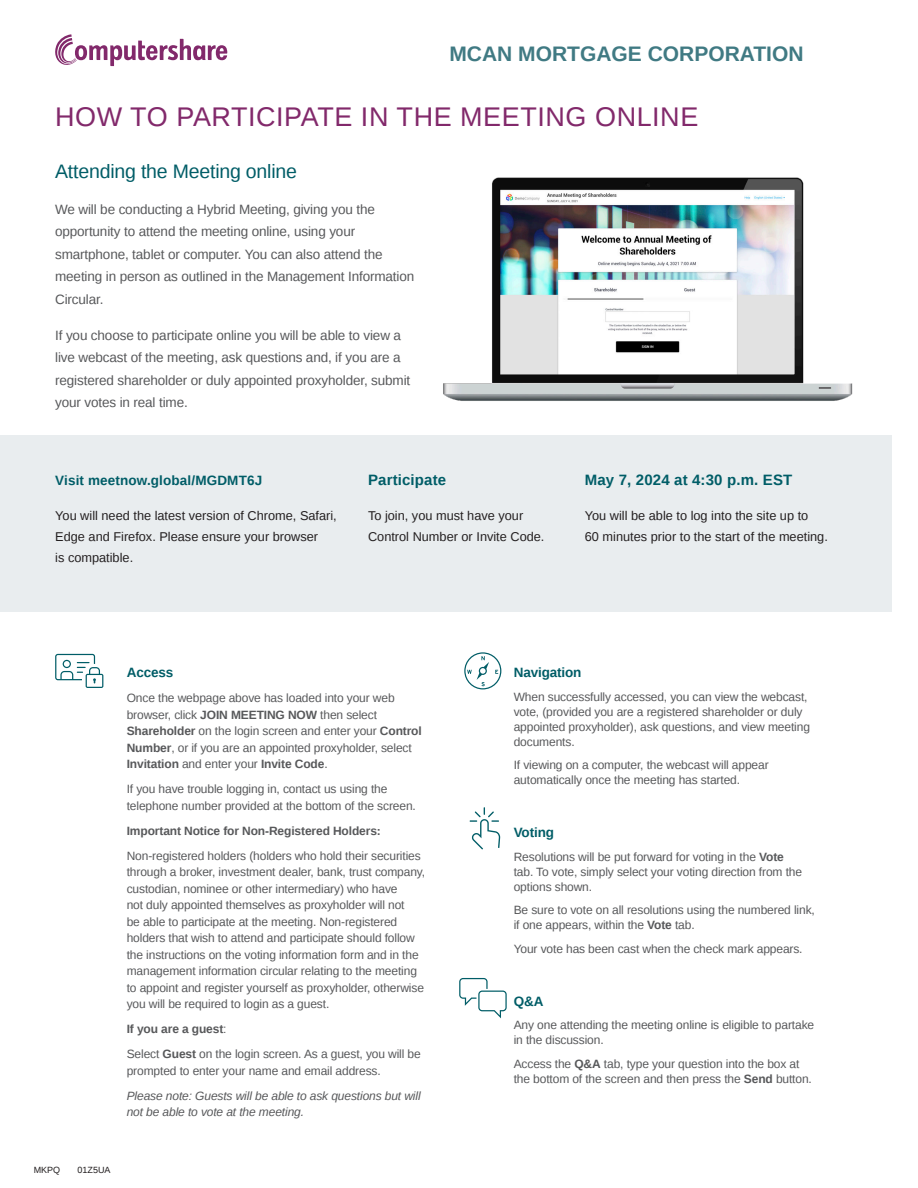
<style>
.page{position:relative;width:918px;height:1188px;background:#fff}
.page>*{position:absolute;margin:0;border:0;box-sizing:border-box;transform-origin:0 0}
.t1{font:27px "Liberation Sans";letter-spacing:.02em;color:#82296b}
.Subhead_1{font:700 21px "Liberation Sans";color:#407a83}
.Subhead_1-2{font:19.5px "Liberation Sans";letter-spacing:-.01em;color:#005d67}
.t2{font:700 15px "Liberation Sans";letter-spacing:.01em;color:#005d67}
.t3{font:13.5px/22.5px "Liberation Sans";letter-spacing:-.01em;color:#57585a}
.t4{font:700 13.5px "Liberation Sans";color:#005d67}
.t5{font:12.75px/21px "Liberation Sans";color:#231f20}
.t6{font:12px/16.5px "Liberation Sans";letter-spacing:-.01em;color:#57585a}
.t7{font:italic 12px/16.5px "Liberation Sans";letter-spacing:-.01em;color:#57585a}
.t8{font:700 12px "Liberation Sans";letter-spacing:-.01em;color:#57585a}
.t9{font:9px "Liberation Sans";color:#231f20}
.s1{font-weight:700}
.s2{font-weight:400}
</style>
<div class="page">
<div style="left:0;top:436px;width:891px;height:176px;background:#e9edef"></div>
<svg style="left:55px;top:34px;width:172px;height:32px"></svg>
<svg style="left:470px;top:807px;width:30px;height:43px"></svg>
<svg style="left:464px;top:652px;width:37px;height:37px"></svg>
<svg style="left:459px;top:978px;width:48px;height:40px"></svg>
<svg style="left:55px;top:654px;width:48px;height:34px"></svg>
<img style="left:443px;top:177px;width:410px;height:224px">
<p class="Subhead_1" style="left:449px;top:39px;width:356px">MCAN MORTGAGE CORPORATION</p>
<p class="t1" style="left:55px;top:101px;width:645px">HOW TO PARTICIPATE IN THE MEETING ONLINE</p>
<p class="Subhead_1-2" style="left:55px;top:160px;width:243px">Attending the Meeting online</p>
<p class="t3" style="left:55px;top:198px;width:361px">We will be conducting a Hybrid Meeting, giving you the opportunity to attend the meeting online, using your smartphone, tablet or computer. You can also attend the meeting in person as outlined in the Management Information Circular.</p>
<p class="t3" style="left:55px;top:324px;width:357px">If you choose to participate online you will be able to view a live webcast of the meeting, ask questions and, if you are a registered shareholder or duly appointed proxyholder, submit your votes in real time.</p>
<p class="t4" style="left:55px;top:471px;width:208px">Visit meetnow.global/MGDMT6J</p>
<p class="t5" style="left:55px;top:506px;width:283px">You will need the latest version of Chrome, Safari,<br>Edge and Firefox. Please ensure your browser<br>is compatible.</p>
<p class="t2" style="left:368px;top:470px;width:80px">Participate</p>
<p class="t5" style="left:368px;top:506px;width:178px">To join, you must have your<br>Control Number or Invite Code.</p>
<p class="t2" style="left:585px;top:470px;width:209px">May 7, 2024 at 4:30 p.m. EST</p>
<p class="t5" style="left:585px;top:506px;width:245px">You will be able to log into the site up to<br>60 minutes prior to the start of the meeting.</p>
<p class="t4" style="left:127px;top:663px;width:48px">Access</p>
<p class="t6" style="left:127px;top:690px;width:297px">Once the webpage above has loaded into your web browser, click <span class="s1">JOIN MEETING NOW</span> then select <span class="s1">Shareholder</span> on the login screen and enter your <span class="s1">Control Number</span>, or if you are an appointed proxyholder, select <span class="s1">Invitation</span> and enter your <span class="s1">Invite Code</span>.</p>
<p class="t6" style="left:127px;top:781px;width:291px">If you have trouble logging in, contact us using the telephone number provided at the bottom of the screen.</p>
<p class="t8" style="left:127px;top:822px;width:256px">Important Notice for Non-Registered Holders:</p>
<p class="t6" style="left:127px;top:848px;width:300px">Non-registered holders (holders who hold their securities through a broker, investment dealer, bank, trust company, custodian, nominee or other intermediary) who have<br>not duly appointed themselves as proxyholder will not<br>be able to participate at the meeting. Non-registered holders that wish to attend and participate should follow the instructions on the voting information form and in the management information circular relating to the meeting to appoint and register yourself as proxyholder, otherwise you will be required to login as a guest.</p>
<p class="t8" style="left:127px;top:1021px;width:101px">If you are a guest<span class="s2">:</span></p>
<p class="t6" style="left:127px;top:1046px;width:296px">Select <span class="s1">Guest</span> on the login screen. As a guest, you will be prompted to enter your name and email address.</p>
<p class="t7" style="left:127px;top:1087px;width:295px">Please note: Guests will be able to ask questions but will not be able to vote at the meeting.</p>
<p class="t9" style="left:34px;top:1165px;width:28px">MKPQ</p>
<p class="t9" style="left:78px;top:1165px;width:35px">01Z5UA</p>
<p class="t4" style="left:514px;top:663px;width:69px">Navigation</p>
<p class="t6" style="left:514px;top:690px;width:298px;line-height:15px">When successfully accessed, you can view the webcast, vote, (provided you are a registered shareholder or duly appointed proxyholder), ask questions, and view meeting documents.</p>
<p class="t6" style="left:514px;top:758px;width:257px;line-height:15px">If viewing on a computer, the webcast will appear automatically once the meeting has started.</p>
<p class="t4" style="left:514px;top:823px;width:42px">Voting</p>
<p class="t6" style="left:514px;top:850px;width:290px;line-height:15px">Resolutions will be put forward for voting in the <span class="s1">Vote </span>tab. To vote, simply select your voting direction from the options shown.</p>
<p class="t6" style="left:514px;top:903px;width:303px;line-height:15px">Be sure to vote on all resolutions using the numbered link, if one appears, within the <span class="s1">Vote</span> tab.</p>
<p class="t6" style="left:514px;top:941px;width:290px">Your vote has been cast when the check mark appears.</p>
<p class="t4" style="left:514px;top:992px;width:31px">Q&amp;A</p>
<p class="t6" style="left:514px;top:1018px;width:302px;line-height:15px">Any one attending the meeting online is eligible to partake in the discussion.</p>
<p class="t6" style="left:514px;top:1057px;width:300px;line-height:15px">Access the <span class="s1">Q&amp;A</span> tab, type your question into the box at the bottom of the screen and then press the <span class="s1">Send</span> button.</p>
</div>
